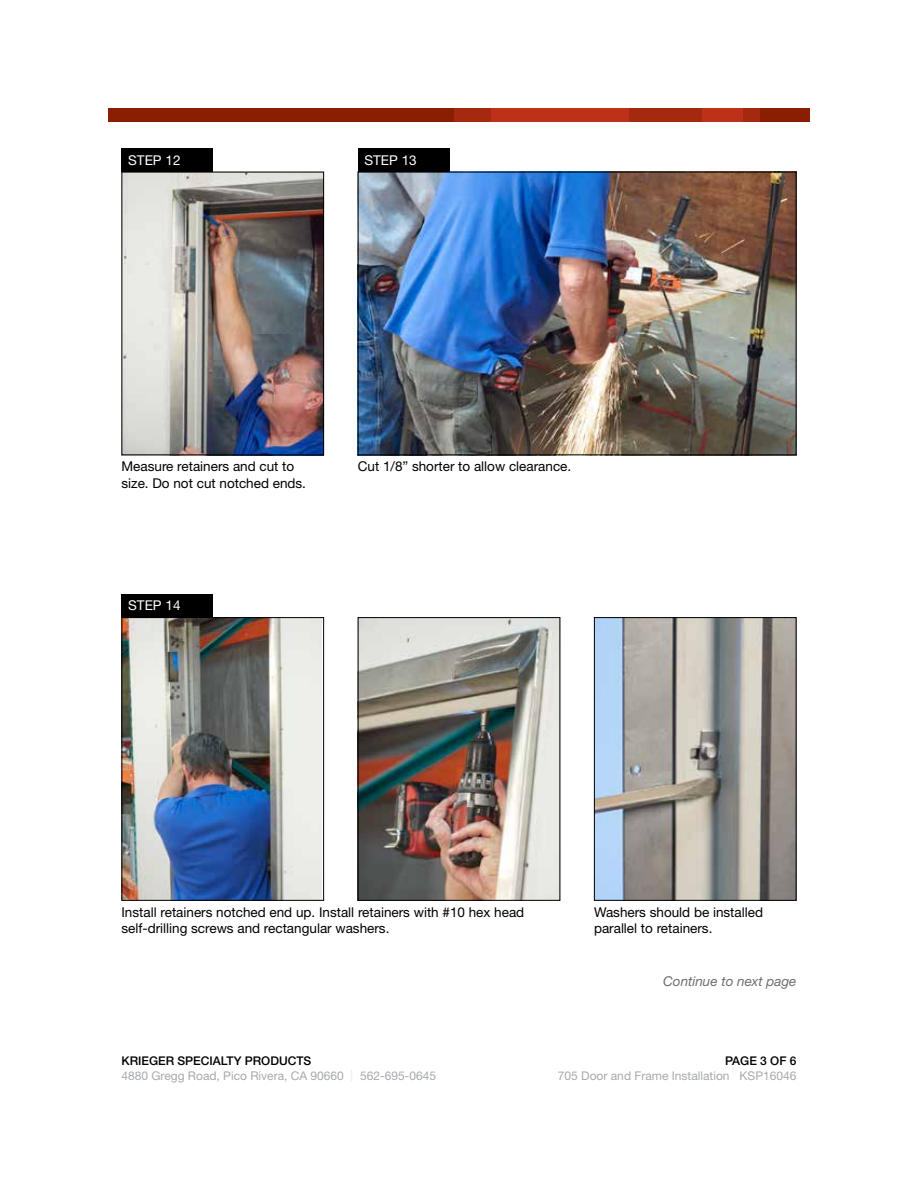
<style>
.page{position:relative;width:918px;height:1188px;background:#fff}
.page>*{position:absolute;margin:0;border:0;box-sizing:border-box;transform-origin:0 0}
.t1{font:13.5px/16.5px "Helvetica Neue LT Std";color:#000}
.t2{font:italic 13.5px "Helvetica Neue LT Std";color:#6d6e71}
.t3{font:13.5px "Helvetica Neue LT Std";color:#fff}
.t4{font:12px "Helvetica Neue LT Std";color:#a7a9ac}
.t5{font:500 12px "Helvetica Neue LT Std";color:#000}
.s1{color:#e6e7e8}
</style>
<div class="page">
<div style="left:108px;top:108px;width:702px;height:14px;background:#8a1e01"></div>
<div style="left:454px;top:108px;width:306px;height:14px;background:#a4290f"></div>
<div style="left:491px;top:108px;width:137px;height:14px;background:#bc3118"></div>
<div style="left:702px;top:108px;width:40px;height:14px;background:#bc3118"></div>
<img style="left:124px;top:174px;width:198px;height:279px">
<div style="left:122px;top:172px;width:202px;height:283px;border:1px solid #000"></div>
<div style="left:122px;top:148px;width:91px;height:24px;background:#000"></div>
<img style="left:360px;top:174px;width:434px;height:279px">
<div style="left:358px;top:172px;width:438px;height:283px;border:1px solid #000"></div>
<div style="left:358px;top:148px;width:92px;height:24px;background:#000"></div>
<img style="left:124px;top:619px;width:197px;height:280px">
<div style="left:122px;top:617px;width:202px;height:284px;border:1px solid #000"></div>
<div style="left:122px;top:594px;width:91px;height:23px;background:#000"></div>
<img style="left:360px;top:619px;width:198px;height:280px">
<div style="left:358px;top:617px;width:202px;height:284px;border:1px solid #000"></div>
<img style="left:596px;top:619px;width:198px;height:280px">
<div style="left:594px;top:617px;width:202px;height:284px;border:1px solid #000"></div>
<p class="t3" style="left:128px;top:152px;width:54px">STEP 12</p>
<p class="t3" style="left:364px;top:152px;width:54px">STEP 13</p>
<p class="t1" style="left:122px;top:458px;width:186px">Measure retainers and cut to size. Do not cut notched ends.</p>
<p class="t3" style="left:128px;top:598px;width:54px">STEP 14</p>
<p class="t1" style="left:358px;top:458px;width:215px">Cut 1/8” shorter to allow clearance.</p>
<p class="t1" style="left:122px;top:904px;width:404px">Install retainers notched end up. Install retainers with #10 hex head self-drilling screws and rectangular washers.</p>
<p class="t1" style="left:594px;top:904px;width:171px">Washers should be installed parallel to retainers.</p>
<p class="t2" style="left:663px;top:973px;width:135px">Continue to next page</p>
<p class="t5" style="left:122px;top:1053px;width:191px">KRIEGER SPECIALTY PRODUCTS</p>
<p class="t5" style="left:725px;top:1053px;width:73px">PAGE 3 OF 6</p>
<p class="t4" style="left:122px;top:1069px;width:316px">4880 Gregg Road, Pico Rivera, CA 90660 <span class="s1">|</span> 562-695-0645</p>
<p class="t4" style="left:558px;top:1069px;width:240px">705 Door and Frame Installation KSP16046</p>
</div>
